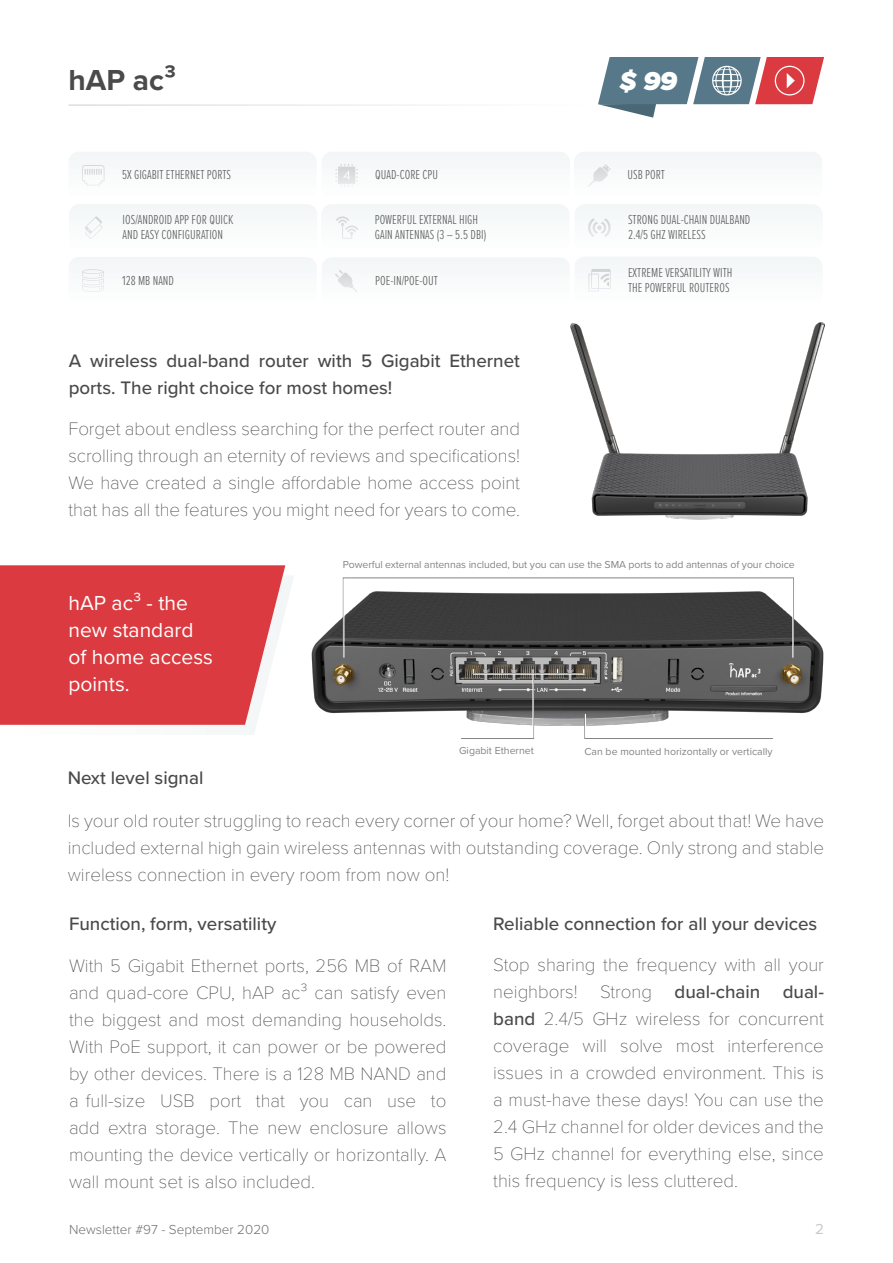
<style>
.page{position:relative;width:893px;height:1263px;background:#fff}
.page>*{position:absolute;margin:0;border:0;box-sizing:border-box;transform-origin:0 0}
.Lielie_virsraksti_20{font:700 30px "Proxima Nova";color:#4a4a4b}
.t1{font:italic 900 26.85px "Proxima Nova";color:#fff}
.Teksts{font:21px/27px "Proxima Nova";color:#fff}
.Teksts-2{font:100 18.75px/27px "Proxima Nova T";color:#4a4a4a;text-align:justify}
.Teksts-3{font:100 18.75px/27px "Proxima Nova T";letter-spacing:-.005em;color:#494a4a;text-align:justify}
.Teksts-4{font:500 18.75px/27px "Proxima Nova";color:#4a4a4c}
.Teksts-5{font:500 18.75px "Proxima Nova";color:#4a4a4a}
.t2{font:15px "Proxima Nova";color:#c7c8ca}
.Teksts-6{font:300 13.5px "Proxima Nova Ex Cn";color:#5d5f5e}
.t3{font:300 13.5px "Proxima Nova";color:#6f7070}
.Teksts-7{font:10.5px "Proxima Nova";letter-spacing:-.005em;color:#858483}
.s1{font-family:"Proxima Nova";font-weight:500}
</style>
<div class="page">
<img style="left:570px;top:323px;width:255px;height:197px">
<div style="left:0;top:565px;width:268px;height:160px;background:#db3b40"></div>
<img style="left:268px;top:565px;width:556px;height:161px">
<div style="left:343px;top:577px;width:451px;height:81px;border:1px solid #858483"></div>
<hr style="left:344px;top:578px;width:1px;height:80px;background:#fff">
<hr style="left:792px;top:578px;width:1px;height:80px;background:#fff">
<svg style="left:584px;top:713px;width:189px;height:26px"></svg>
<hr style="left:472px;top:673px;width:113px;height:1px;background:#858483">
<hr style="left:473px;top:674px;width:112px;height:1px;background:#fff">
<svg style="left:460px;top:669px;width:74px;height:70px"></svg>
<svg style="left:69px;top:257px;width:753px;height:35px"></svg>
<svg style="left:598px;top:57px;width:226px;height:61px"></svg>
<hr style="left:69px;top:105px;width:519px;height:1px;background:#c6c6c5">
<svg style="left:69px;top:152px;width:753px;height:87px"></svg>
<p class="Lielie_virsraksti_20" style="left:68px;top:57px;width:109px">hAP ac³</p>
<p class="t1" style="left:620px;top:61px;width:59px">$ 99</p>
<p class="Teksts-6" style="left:122px;top:165px;width:110px">5X GIGABIT ETHERNET PORTS</p>
<p class="Teksts-6" style="left:375px;top:165px;width:64px">QUAD-CORE CPU</p>
<p class="Teksts-6" style="left:627px;top:165px;width:39px">USB PORT</p>
<p class="Teksts-6" style="left:123px;top:210px;width:112px">IOS/ANDROID APP FOR QUICK</p>
<p class="Teksts-6" style="left:123px;top:225px;width:102px">AND EASY CONFIGURATION</p>
<p class="Teksts-6" style="left:375px;top:210px;width:105px">POWERFUL EXTERNAL HIGH</p>
<p class="Teksts-6" style="left:375px;top:225px;width:113px">GAIN ANTENNAS (3 – 5.5 DBI)</p>
<p class="Teksts-6" style="left:628px;top:210px;width:124px">STRONG DUAL-CHAIN DUALBAND</p>
<p class="Teksts-6" style="left:628px;top:225px;width:79px">2.4/5 GHZ WIRELESS</p>
<p class="Teksts-6" style="left:122px;top:270px;width:53px">128 MB NAND</p>
<p class="Teksts-6" style="left:375px;top:271px;width:64px">POE-IN/POE-OUT</p>
<p class="Teksts-6" style="left:628px;top:262px;width:106px">EXTREME VERSATILITY WITH</p>
<p class="Teksts-6" style="left:628px;top:277px;width:103px">THE POWERFUL ROUTEROS</p>
<p class="Teksts-4" style="left:69px;top:347px;width:453px">A wireless dual-band router with 5 Gigabit Ethernet ports. The right choice for most homes!</p>
<p class="Teksts-3" style="left:68px;top:414px;width:453px">Forget about endless searching for the perfect router and scrolling through an eternity of reviews and specifications!<br>We have created a single affordable home access point that has all the features you might need for years to come.</p>
<p class="Teksts" style="left:68px;top:589px;width:146px">hAP ac³ - the new standard of home access points.</p>
<p class="Teksts-7" style="left:343px;top:557px;width:453px">Powerful external antennas included, but you can use the SMA ports to add antennas of your choice</p>
<p class="Teksts-7" style="left:459px;top:742px;width:76px">Gigabit Ethernet</p>
<p class="Teksts-7" style="left:584px;top:743px;width:190px">Can be mounted horizontally or vertically</p>
<p class="Teksts-5" style="left:68px;top:764px;width:137px">Next level signal</p>
<p class="Teksts-2" style="left:68px;top:806px;width:758px">Is your old router struggling to reach every corner of your home? Well, forget about that! We have included external high gain wireless antennas with outstanding coverage. Only strong and stable wireless connection in every room from now on!</p>
<p class="Teksts-5" style="left:69px;top:910px;width:209px">Function, form, versatility</p>
<p class="Teksts-5" style="left:493px;top:910px;width:326px">Reliable connection for all your devices</p>
<p class="Teksts-2" style="left:69px;top:951px;width:379px">With 5 Gigabit Ethernet ports, 256 MB of RAM and quad-core CPU, hAP ac³ can satisfy even the biggest and most demanding households.<br>With PoE support, it can power or be powered by other devices. There is a 128 MB NAND and a full-size USB port that you can use to add extra storage. The new enclosure allows mounting the device vertically or horizontally. A wall mount set is also included.</p>
<p class="Teksts-2" style="left:493px;top:949px;width:332px">Stop sharing the frequency with all your neighbors! Strong <span class="s1">dual-chain dual&shy;band</span> 2.4/5 GHz wireless for concurrent coverage will solve most interference issues in a crowded environment. This is a must-have these days! You can use the 2.4 GHz channel for older devices and the 5 GHz channel for everything else, since this frequency is less cluttered.</p>
<p class="t3" style="left:69px;top:1219px;width:202px">Newsletter #97 - September 2020</p>
<p class="t2" style="left:815px;top:1218px;width:10px">2</p>
</div>
